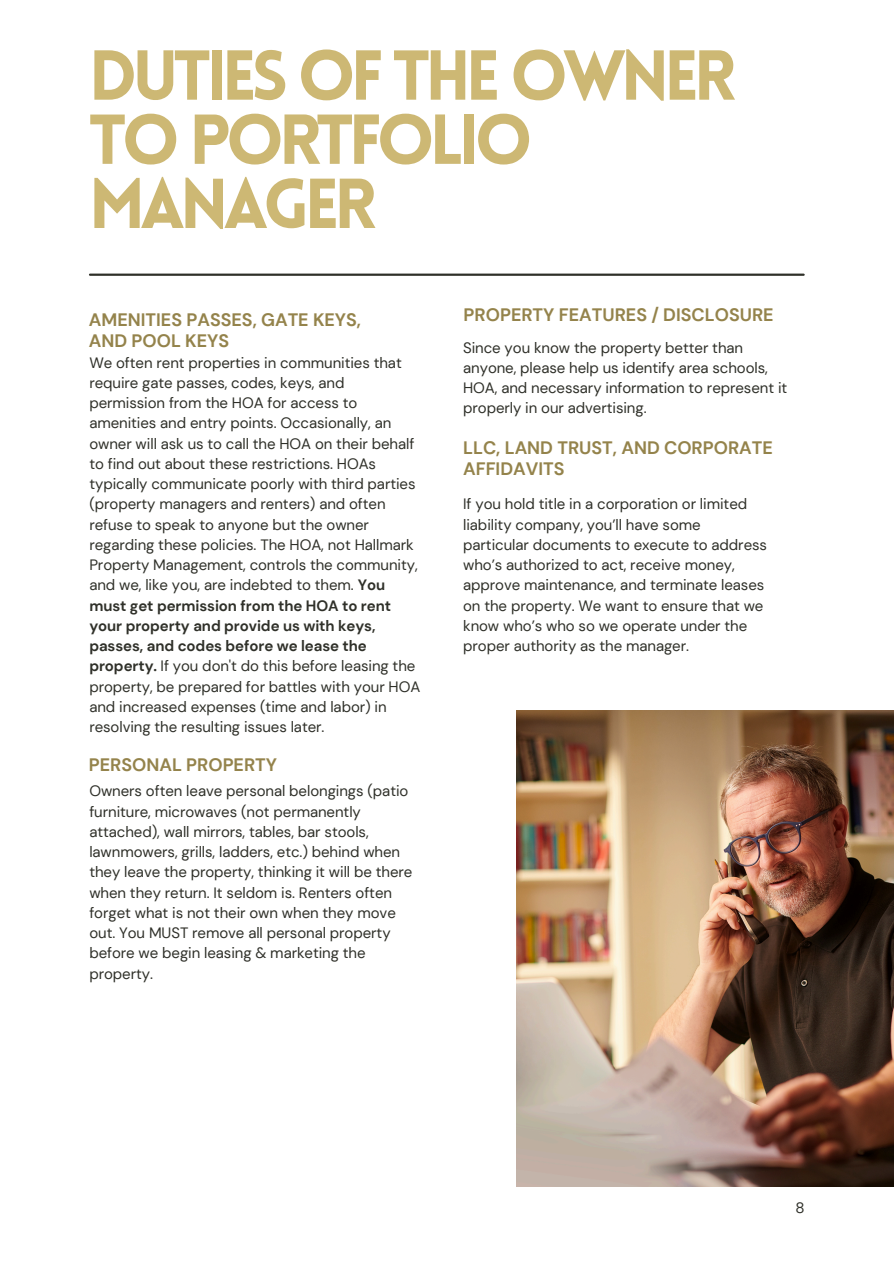
<style>
.page{position:relative;width:894px;height:1264px;background:#fff}
.page>*{position:absolute;margin:0;border:0;box-sizing:border-box;transform-origin:0 0}
.t1{font:900 69px/64.2px "Lovelo";letter-spacing:-.075em;color:#cdb874}
.t2{font:700 18px/21.3px "DM Sans";color:#94834b}
.t3{font:15px/20.2px "DM Sans";letter-spacing:-.005em;color:#2f3029}
.s1{font-weight:700}
</style>
<div class="page">
<hr style="left:90px;top:273px;width:713px;height:3px;background:#2f3029">
<img style="left:516px;top:710px;width:377px;height:476px">
<h2 class="t1" style="left:89px;top:50px;width:648px">DUTIES OF THE OWNER<br>TO PORTFOLIO<br>MANAGER</h2>
<p class="t2" style="left:89px;top:309px;width:274px">AMENITIES PASSES, GATE KEYS,<br>AND POOL KEYS</p>
<p class="t3" style="left:89px;top:352px;width:332px">We often rent properties in communities that require gate passes, codes, keys, and permission from the HOA for access to amenities and entry points. Occasionally, an owner will ask us to call the HOA on their behalf to find out about these restrictions. HOAs typically communicate poorly with third parties (property managers and renters) and often refuse to speak to anyone but the owner regarding these policies. The HOA, not Hallmark Property Management, controls the community, and we, like you, are indebted to them. <span class="s1">You must get permission from the HOA to rent your property and provide us with keys, passes, and codes before we lease the property.</span> If you don't do this before leasing the property, be prepared for battles with your HOA and increased expenses (time and labor) in resolving the resulting issues later.</p>
<h2 class="t2" style="left:89px;top:754px;width:190px">PERSONAL PROPERTY</h2>
<p class="t3" style="left:89px;top:781px;width:324px">Owners often leave personal belongings (patio furniture, microwaves (not permanently attached), wall mirrors, tables, bar stools, lawnmowers, grills, ladders, etc.) behind when they leave the property, thinking it will be there when they return. It seldom is. Renters often forget what is not their own when they move out. You MUST remove all personal property before we begin leasing &amp; marketing the property.</p>
<p class="t2" style="left:463px;top:304px;width:311px">PROPERTY FEATURES / DISCLOSURE</p>
<p class="t3" style="left:463px;top:337px;width:325px">Since you know the property better than anyone, please help us identify area schools, HOA, and necessary information to represent it properly in our advertising.</p>
<p class="t2" style="left:463px;top:437px;width:311px">LLC, LAND TRUST, AND CORPORATE<br>AFFIDAVITS</p>
<h2 class="t3" style="left:463px;top:494px;width:305px">If you hold title in a corporation or limited liability company, you’ll have some particular documents to execute to address who’s authorized to act, receive money, approve maintenance, and terminate leases on the property. We want to ensure that we know who’s who so we operate under the proper authority as the manager.</h2>
<h2 class="t3" style="left:795px;top:1198px;width:11px">8</h2>
</div>
